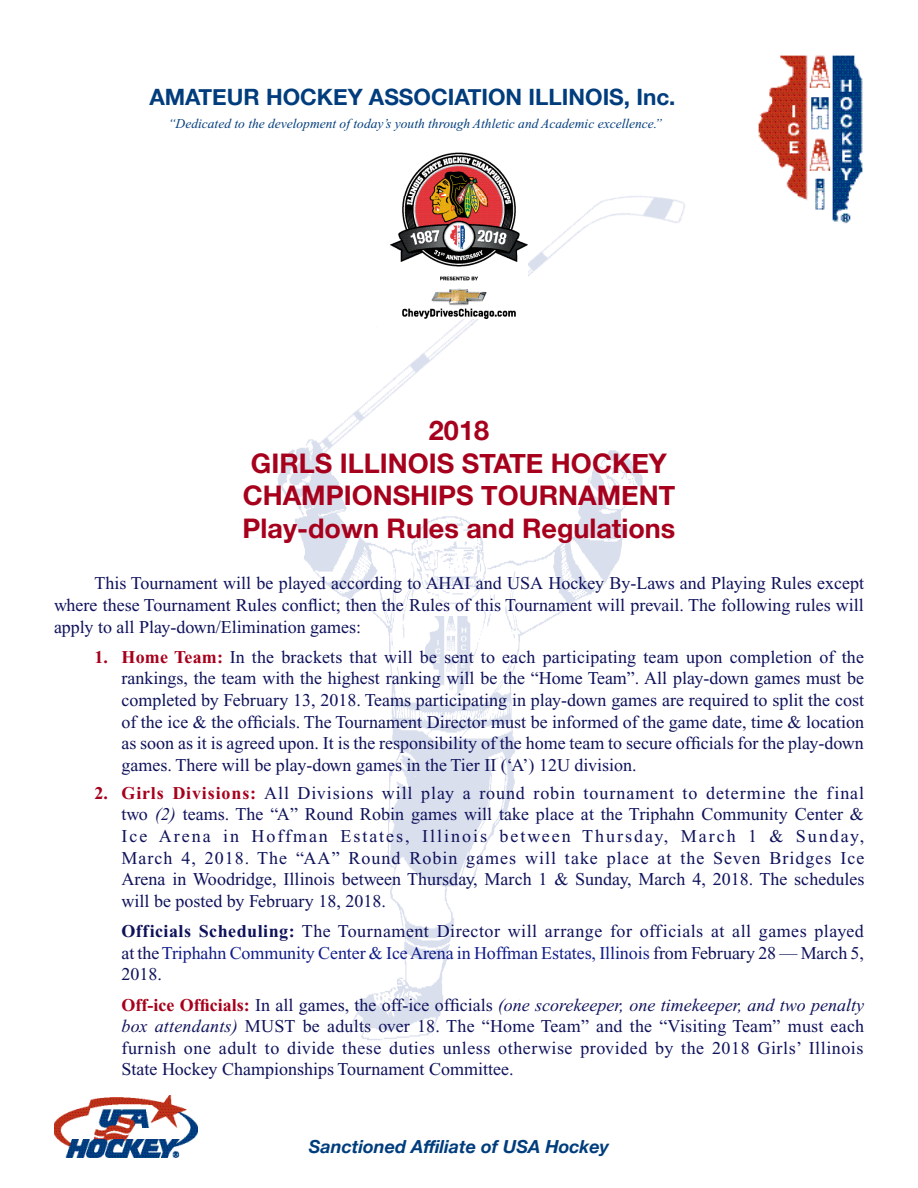
<style>
.page{position:relative;width:918px;height:1188px;background:#fff}
.page>*{position:absolute;margin:0;border:0;box-sizing:border-box;transform-origin:0 0}
.Default{font:700 27px/32.4px "Helvetica Neue";color:#a7001c;text-align:center}
.t1{font:700 22.5px "Helvetica Neue";color:#013d7d}
.Default-2{font:18px/21.6px "Times New Roman";color:#0f125b;text-align:justify}
.t2{font:italic 700 18px "Helvetica Neue";color:#013d7d}
.t3{font:italic 13.5px "Times New Roman";color:#013d7d}
.s1{font-weight:700;color:#a7001c}
.s2{font-style:italic}
.s3{font-weight:700}
.s4{color:#111d89}
</style>
<div class="page">
<img style="left:278px;top:452px;width:343px;height:588px">
<img style="left:289px;top:152px;width:396px;height:403px">
<img style="left:758px;top:55px;width:105px;height:169px">
<img style="left:54px;top:1095px;width:143px;height:63px">
<img style="left:390px;top:153px;width:138px;height:165px">
<p class="t1" style="left:149px;top:80px;width:528px">AMATEUR HOCKEY ASSOCIATION ILLINOIS, Inc.</p>
<p class="t3" style="left:168px;top:116px;width:495px">“Dedicated to the development of today’s youth through Athletic and Academic excellence.”</p>
<p class="Default" style="left:243px;top:415px;width:434px">2018<br>GIRLS ILLINOIS STATE HOCKEY<br>CHAMPIONSHIPS TOURNAMENT</p>
<p class="Default" style="left:243px;top:512px;width:434px">Play-down Rules and Regulations</p>
<p class="Default-2" style="left:54px;top:573px;width:812px;text-indent:40px">This Tournament will be played according to AHAI and USA Hockey By-Laws and Playing Rules except where these Tournament Rules conflict; then the Rules of this Tournament will prevail. The following rules will apply to all Play-down/Elimination games:</p>
<p class="Default-2" style="left:122px;top:646px;width:744px;text-indent:-27px"><span class="s1">1. Home Team:</span> In the brackets that will be sent to each participating team upon completion of the rankings, the team with the highest ranking will be the “Home Team”. All play-down games must be completed by February 13, 2018. Teams participating in play-down games are required to split the cost of the ice &amp; the officials. The Tournament Director must be informed of the game date, time &amp; location as soon as it is agreed upon. It is the responsibility of the home team to secure officials for the play-down games. There will be play-down games in the Tier II (‘A’) 12U division.</p>
<p class="Default-2" style="left:122px;top:782px;width:745px;text-indent:-27px"><span class="s1">2. Girls Divisions:</span> All Divisions will play a round robin tournament to determine the final two <span class="s2">(2)</span> teams. The “A” Round Robin games will take place at the Triphahn Community Center &amp; Ice Arena in Hoffman Estates, Illinois between Thursday, March 1 &amp; Sunday, March 4, 2018. The “AA” Round Robin games will take place at the Seven Bridges Ice Arena in Woodridge, Illinois between Thursday, March 1 &amp; Sunday, March 4, 2018. The schedules will be posted by February 18, 2018.</p>
<p class="Default-2" style="left:122px;top:920px;width:744px"><span class="s3">Officials Scheduling:</span> The Tournament Director will arrange for officials at all games played at the <span class="s4">Triphahn Community Center &amp; Ice Arena in Hoffman Estates, Illinois</span> from February 28 — March 5, 2018.</p>
<p class="Default-2" style="left:122px;top:994px;width:744px"><span class="s1">Off-ice Officials:</span> In all games, the off-ice officials <span class="s2">(one scorekeeper, one timekeeper, and two penalty box attendants)</span> MUST be adults over 18. The “Home Team” and the “Visiting Team” must each furnish one adult to divide these duties unless otherwise provided by the 2018 Girls’ Illinois State Hockey Championships Tournament Committee.</p>
<p class="t2" style="left:309px;top:1133px;width:302px">Sanctioned Affiliate of USA Hockey</p>
</div>
